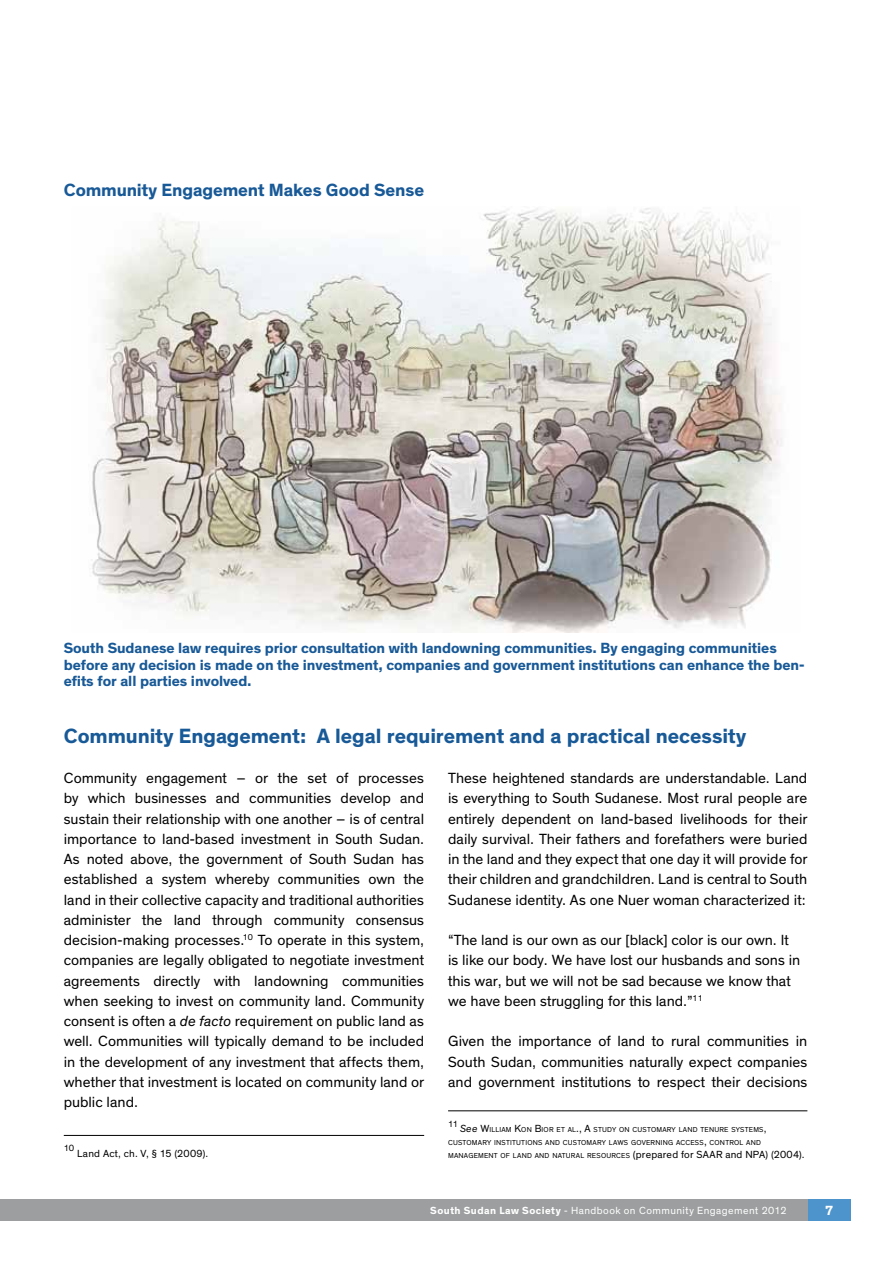
<style>
.page{position:relative;width:893px;height:1263px;background:#fff}
.page>*{position:absolute;margin:0;border:0;box-sizing:border-box;transform-origin:0 0}
.t1{font:700 21px "Theinhardt";letter-spacing:-.005em;color:#185997}
.t2{font:700 18px "Theinhardt";letter-spacing:-.01em;color:#185997}
.t3{font:15px/20.2px "Theinhardt";letter-spacing:-.005em;color:#000;text-align:justify}
.t4{font:700 15px/16.5px "Theinhardt";letter-spacing:-.005em;color:#185997}
.t5{font:700 13.5px "Theinhardt";color:#fff}
.t6{font:10.5px "Theinhardt";letter-spacing:.04em;color:#fff}
.t7{font:10.5px "Theinhardt";letter-spacing:.015em;color:#000}
.t8{font:9.15px "Theinhardt";color:#000}
.t9{font:7.35px/12.8px "Theinhardt";letter-spacing:.03em;color:#000}
.s1{font-style:italic}
.s2{font-style:italic;font-size:10.5px}
.s3{font-size:10.5px}
.s4{font-weight:700}
</style>
<div class="page">
<img style="left:91px;top:208px;width:691px;height:424px">
<div style="left:0;top:1199px;width:850px;height:21px;background:#9c9e9f"></div>
<div style="left:808px;top:1199px;width:42px;height:21px;background:#4c94cb"></div>
<hr style="left:64px;top:1135px;width:360px;height:1px;background:#000">
<hr style="left:448px;top:1110px;width:359px;height:1px;background:#000">
<p class="t2" style="left:64px;top:179px;width:362px">Community Engagement Makes Good Sense</p>
<p class="t4" style="left:64px;top:640px;width:742px">South Sudanese law requires prior consultation with landowning communities. By engaging communities before any decision is made on the investment, companies and government institutions can enhance the ben&shy;efits for all parties involved.</p>
<h1 class="t1" style="left:64px;top:722px;width:684px">Community Engagement: A legal requirement and a practical necessity</h1>
<p class="t3" style="left:64px;top:768px;width:362px">Community engagement – or the set of processes by which businesses and communities develop and sustain their relationship with one another – is of central importance to land-based investment in South Sudan.<br>As noted above, the government of South Sudan has established a system whereby communities own the land in their collective capacity and traditional authorities administer the land through community consensus decision-making processes.<sup>10</sup> To operate in this system, companies are legally obligated to negotiate investment agreements directly with landowning communities when seeking to invest on community land. Community consent is often a <span class="s1">de facto</span> requirement on public land as well. Communities will typically demand to be included in the development of any investment that affects them, whether that investment is located on community land or public land.</p>
<p class="t8" style="left:64px;top:1143px;width:12px">10</p>
<p class="t7" style="left:77px;top:1147px;width:133px">Land Act, ch. V, § 15 (2009).</p>
<p class="t3" style="left:448px;top:768px;width:361px">These heightened standards are understandable. Land is everything to South Sudanese. Most rural people are entirely dependent on land-based livelihoods for their daily survival. Their fathers and forefathers were buried in the land and they expect that one day it will provide for their children and grandchildren. Land is central to South Sudanese identity. As one Nuer woman characterized it:</p>
<p class="t3" style="left:448px;top:930px;width:354px;text-align:left">“The land is our own as our [black] color is our own. It is like our body. We have lost our husbands and sons in this war, but we will not be sad because we know that we have been struggling for this land.”<sup>11</sup></p>
<p class="t3" style="left:448px;top:1031px;width:361px">Given the importance of land to rural communities in South Sudan, communities naturally expect companies and government institutions to respect their decisions</p>
<p class="t8" style="left:448px;top:1118px;width:12px">11</p>
<p class="t9" style="left:448px;top:1123px;width:358px;text-indent:12px"><span class="s2">See</span> <span class="s3">W</span>ILLIAM <span class="s3">K</span>ON <span class="s3">B</span> IOR ET AL<span class="s3">., A</span> STUDY ON CUSTOMARY LAND TENURE SYSTEMS<span class="s3">,<br></span>CUSTOMARY INSTITUTIONS AND CUSTOMARY LAWS GOVERNING ACCESS<span class="s3">,</span> CONTROL AND<br>MANAGEMENT OF LAND AND NATURAL RESOURCES <span class="s3">(prepared for SAAR and NPA) (2004).</span></p>
<p class="t6" style="left:430px;top:1204px;width:358px"><span class="s4">South Sudan Law Society</span> - Handbook on Community Engagement 2012</p>
<p class="t5" style="left:825px;top:1202px;width:9px">7</p>
</div>
